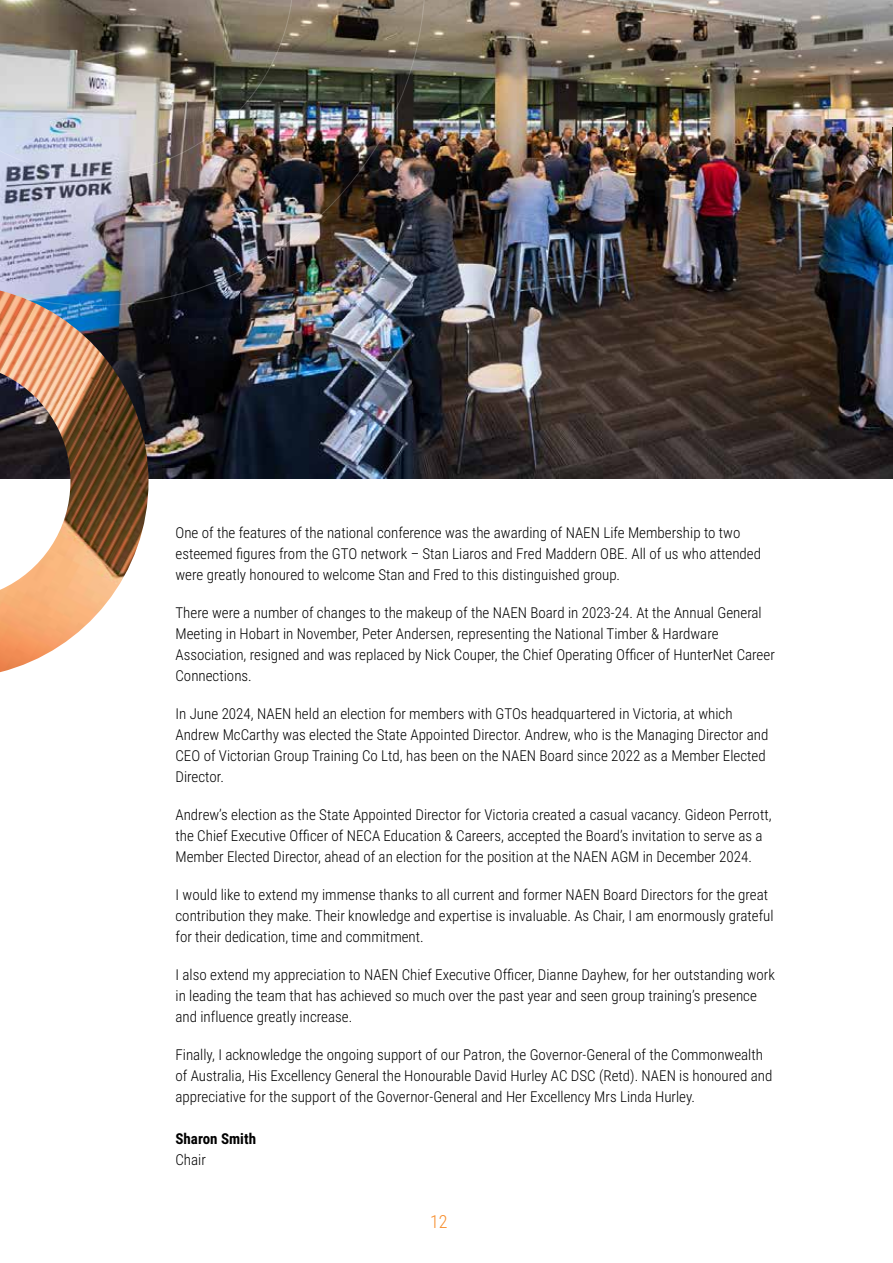
<style>
.page{position:relative;width:893px;height:1263px;background:#fff}
.page>*{position:absolute;margin:0;border:0;box-sizing:border-box;transform-origin:0 0}
.t1{font:300 18px "Roboto Condensed";color:#f78d2b}
.t2{font:300 15px/21px "Roboto Condensed";color:#000}
.t3{font:700 15px "Roboto Condensed";color:#000}
</style>
<div class="page">
<img style="left:148px;top:0;width:745px;height:478px">
<img style="left:892px;top:128px;width:1px;height:88px">
<img style="left:0;top:0;width:444px;height:318px">
<img style="left:0;top:291px;width:148px;height:381px">
<p class="t2" style="left:176px;top:521px;width:587px">One of the features of the national conference was the awarding of NAEN Life Membership to two esteemed figures from the GTO network – Stan Liaros and Fred Maddern OBE. All of us who attended were greatly honoured to welcome Stan and Fred to this distinguished group.</p>
<p class="t2" style="left:176px;top:601px;width:601px">There were a number of changes to the makeup of the NAEN Board in 2023-24. At the Annual General Meeting in Hobart in November, Peter Andersen, representing the National Timber &amp; Hardware Association, resigned and was replaced by Nick Couper, the Chief Operating Officer of HunterNet Career Connections.</p>
<p class="t2" style="left:176px;top:702px;width:594px">In June 2024, NAEN held an election for members with GTOs headquartered in Victoria, at which Andrew McCarthy was elected the State Appointed Director. Andrew, who is the Managing Director and CEO of Victorian Group Training Co Ltd, has been on the NAEN Board since 2022 as a Member Elected Director.</p>
<p class="t2" style="left:176px;top:803px;width:598px">Andrew’s election as the State Appointed Director for Victoria created a casual vacancy. Gideon Perrott, the Chief Executive Officer of NECA Education &amp; Careers, accepted the Board’s invitation to serve as a<br>Member Elected Director, ahead of an election for the position at the NAEN AGM in December 2024.</p>
<p class="t2" style="left:176px;top:883px;width:599px">I would like to extend my immense thanks to all current and former NAEN Board Directors for the great contribution they make. Their knowledge and expertise is invaluable. As Chair, I am enormously grateful for their dedication, time and commitment.</p>
<p class="t2" style="left:176px;top:963px;width:601px">I also extend my appreciation to NAEN Chief Executive Officer, Dianne Dayhew, for her outstanding work in leading the team that has achieved so much over the past year and seen group training’s presence and influence greatly increase.</p>
<p class="t2" style="left:176px;top:1043px;width:598px">Finally, I acknowledge the ongoing support of our Patron, the Governor-General of the Commonwealth of Australia, His Excellency General the Honourable David Hurley AC DSC (Retd). NAEN is honoured and appreciative for the support of the Governor-General and Her Excellency Mrs Linda Hurley.</p>
<p class="t3" style="left:176px;top:1128px;width:82px">Sharon Smith</p>
<p class="t2" style="left:176px;top:1149px;width:32px">Chair</p>
<p class="t1" style="left:430px;top:1209px;width:19px">12</p>
</div>
